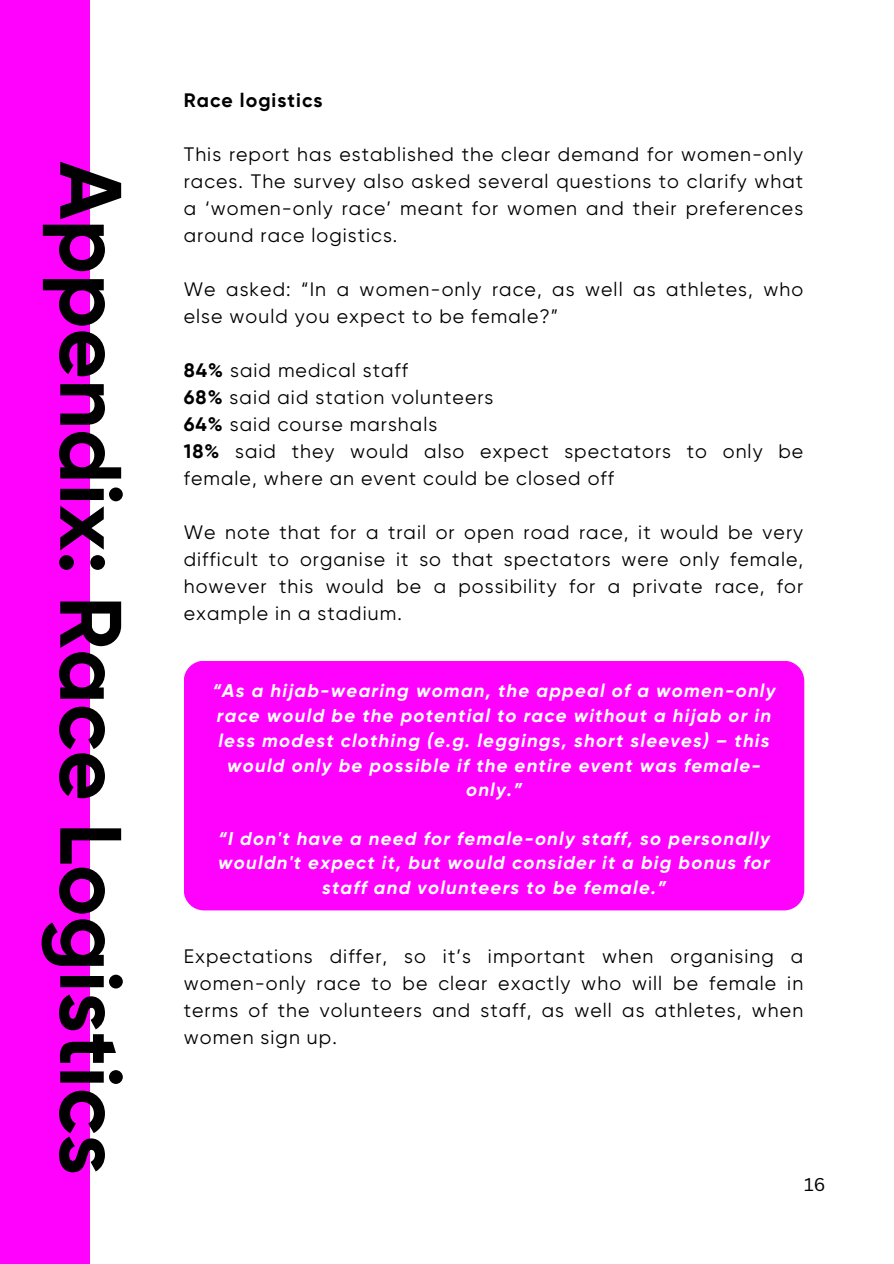
<style>
.page{position:relative;width:894px;height:1264px;background:#fff}
.page>*{position:absolute;margin:0;border:0;box-sizing:border-box;transform-origin:0 0}
.t1{font:700 87px "Gilroy";color:#000}
.t2{font:19.5px/27px "Gilroy";letter-spacing:.055em;color:#000;text-align:justify}
.t3{font:700 19.5px "Gilroy";letter-spacing:.055em;color:#000}
.t4{font:italic 700 18.6px/24.8px "Gilroy";letter-spacing:.07em;color:#fff;text-align:center}
.t5{font:18px "Canva Sans";color:#000}
.s1{font-weight:700}
</style>
<div class="page">
<div style="left:0;top:0;width:89px;height:1263px;background:#fe02fe"></div>
<div style="left:184px;top:660px;width:620px;height:250px;background:#fe02fe;border-radius:20px"></div>
<h1 class="t1" style="left:143px;top:161px;width:1014px;rotate:90deg">Appendix: Race Logistics</h1>
<h2 class="t3" style="left:184px;top:88px;width:140px">Race logistics</h2>
<p class="t2" style="left:184px;top:140px;width:620px">This report has established the clear demand for women-only races. The survey also asked several questions to clarify what a ‘women-only race’ meant for women and their preferences around race logistics.</p>
<p class="t2" style="left:184px;top:275px;width:620px">We asked: “In a women-only race, as well as athletes, who else would you expect to be female?”</p>
<p class="t2" style="left:184px;top:356px;width:226px"><span class="s1">84%</span> said medical staff</p>
<p class="t2" style="left:184px;top:383px;width:311px"><span class="s1">68%</span> said aid station volunteers</p>
<p class="t2" style="left:184px;top:410px;width:255px"><span class="s1">64%</span> said course marshals</p>
<p class="t2" style="left:184px;top:437px;width:620px"><span class="s1">18%</span> said they would also expect spectators to only be female, where an event could be closed off</p>
<p class="t2" style="left:184px;top:518px;width:620px">We note that for a trail or open road race, it would be very difficult to organise it so that spectators were only female, however this would be a possibility for a private race, for example in a stadium.</p>
<h2 class="t4" style="left:212px;top:678px;width:564px">“As a hijab-wearing woman, the appeal of a women-only race would be the potential to race without a hijab or in less modest clothing (e.g. leggings, short sleeves) – this would only be possible if the entire event was female&shy;only.”</h2>
<p class="t4" style="left:218px;top:826px;width:553px">“I don't have a need for female-only staff, so personally wouldn't expect it, but would consider it a big bonus for staff and volunteers to be female.”</p>
<h2 class="t2" style="left:184px;top:942px;width:620px">Expectations differ, so it’s important when organising a women-only race to be clear exactly who will be female in terms of the volunteers and staff, as well as athletes, when women sign up.</h2>
<p class="t5" style="left:804px;top:1172px;width:23px">16</p>
</div>
